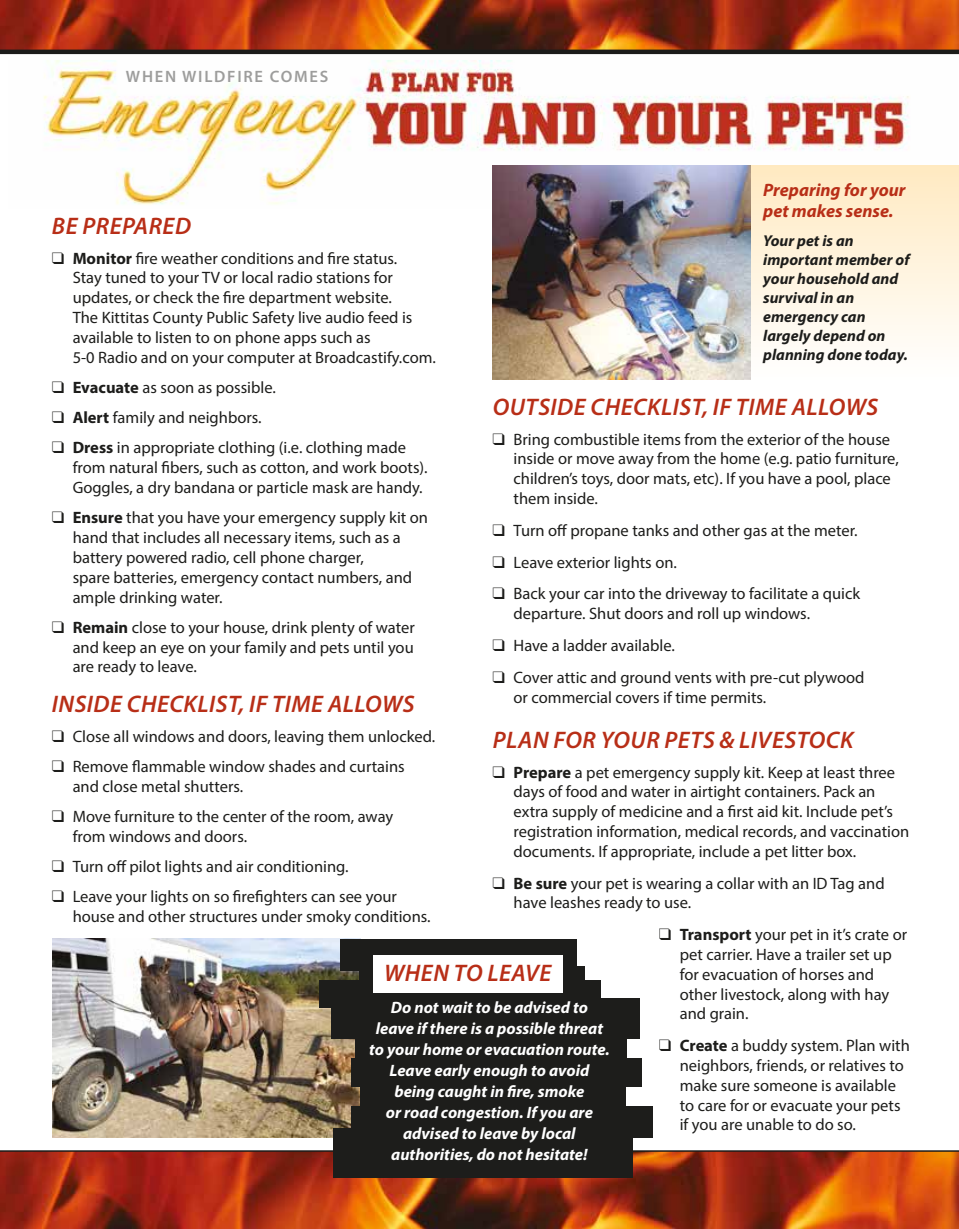
<style>
.page{position:relative;width:959px;height:1229px;background:#fff}
.page>*{position:absolute;margin:0;border:0;box-sizing:border-box;transform-origin:0 0}
.t1{font:italic 600 24px "Myriad Pro";letter-spacing:.02em;color:#b82e17}
.t2{font:italic 700 18px/21.6px "Myriad Pro";color:#b82e17}
.t3{font:16.5px/19.8px "Myriad Pro";color:#1d1d1b}
.t4{font:italic 700 16.5px/21px "Myriad Pro";color:#fff;text-align:center}
.t5{font:600 16.5px "Myriad Pro";letter-spacing:.105em;color:#9d9d9c}
.t6{font:italic 700 15.75px/18.9px "Myriad Pro";color:#1d1d1b}
.s1{font-weight:700}
</style>
<div class="page">
<img style="left:0;top:0;width:958px;height:50px">
<hr style="left:0;top:50px;width:958px;height:4px;background:#1d1d1b">
<img style="left:0;top:1151px;width:958px;height:77px">
<hr style="left:0;top:1150px;width:958px;height:1px;background:#1d1d1b">
<img style="left:43px;top:61px;width:867px;height:144px">
<img style="left:52px;top:938px;width:308px;height:199px">
<img style="left:492px;top:165px;width:259px;height:214px">
<div style="left:340px;top:938px;width:237px;height:32px;background:#1d1d1b"></div>
<div style="left:359px;top:965px;width:226px;height:22px;background:#1d1d1b"></div>
<div style="left:319px;top:980px;width:281px;height:27px;background:#1d1d1b"></div>
<div style="left:331px;top:998px;width:308px;height:40px;background:#1d1d1b"></div>
<div style="left:355px;top:1029px;width:272px;height:34px;background:#1d1d1b"></div>
<div style="left:351px;top:1058px;width:290px;height:29px;background:#1d1d1b"></div>
<div style="left:360px;top:1083px;width:265px;height:27px;background:#1d1d1b"></div>
<div style="left:351px;top:1105px;width:301px;height:32px;background:#1d1d1b"></div>
<div style="left:334px;top:1128px;width:299px;height:50px;background:#1d1d1b"></div>
<div style="left:373px;top:955px;width:189px;height:37px;background:#fff"></div>
<div style="left:751px;top:165px;width:207px;height:214px;background:linear-gradient(to bottom,#ffe9c1,#fffffe)"></div>
<p class="t5" style="left:126px;top:67px;width:204px">WHEN WILDFIRE COMES</p>
<p class="t2" style="left:763px;top:180px;width:144px">Preparing for your pet makes sense.</p>
<p class="t6" style="left:763px;top:232px;width:148px">Your pet is an important member of your household and survival in an emergency can largely depend on planning done today.</p>
<h1 class="t1" style="left:52px;top:211px;width:140px">BE PREPARED</h1>
<p class="t3" style="left:73px;top:249px;width:365px;text-indent:-21px">❑ <span class="s1">Monitor</span> fire weather conditions and fire status.<br>Stay tuned to your TV or local radio stations for updates, or check the fire department website.<br>The Kittitas County Public Safety live audio feed is available to listen to on phone apps such as<br>5-0 Radio and on your computer at Broadcastify.com.</p>
<p class="t3" style="left:52px;top:379px;width:226px">❑ <span class="s1">Evacuate</span> as soon as possible.</p>
<p class="t3" style="left:52px;top:409px;width:211px">❑ <span class="s1">Alert</span> family and neighbors.</p>
<p class="t3" style="left:73px;top:439px;width:356px;text-indent:-21px">❑ <span class="s1">Dress</span> in appropriate clothing (i.e. clothing made from natural fibers, such as cotton, and work boots).<br>Goggles, a dry bandana or particle mask are handy.</p>
<p class="t3" style="left:73px;top:509px;width:357px;text-indent:-21px">❑ <span class="s1">Ensure</span> that you have your emergency supply kit on hand that includes all necessary items, such as a battery powered radio, cell phone charger,<br>spare batteries, emergency contact numbers, and ample drinking water.</p>
<p class="t3" style="left:73px;top:619px;width:344px;text-align:justify;text-indent:-21px">❑ <span class="s1">Remain</span> close to your house, drink plenty of water and keep an eye on your family and pets until you are ready to leave.</p>
<h1 class="t1" style="left:52px;top:689px;width:364px">INSIDE CHECKLIST, IF TIME ALLOWS</h1>
<p class="t3" style="left:52px;top:727px;width:385px">❑ Close all windows and doors, leaving them unlocked.</p>
<p class="t3" style="left:73px;top:758px;width:333px;text-indent:-21px">❑ Remove flammable window shades and curtains and close metal shutters.</p>
<p class="t3" style="left:73px;top:808px;width:322px;text-indent:-21px">❑ Move furniture to the center of the room, away from windows and doors.</p>
<p class="t3" style="left:52px;top:858px;width:298px">❑ Turn off pilot lights and air conditioning.</p>
<p class="t3" style="left:73px;top:888px;width:359px;text-indent:-21px">❑ Leave your lights on so firefighters can see your house and other structures under smoky conditions.</p>
<h1 class="t1" style="left:493px;top:392px;width:387px">OUTSIDE CHECKLIST, IF TIME ALLOWS</h1>
<p class="t3" style="left:513px;top:430px;width:387px;text-indent:-21px">❑ Bring combustible items from the exterior of the house inside or move away from the home (e.g. patio furniture, children’s toys, door mats, etc). If you have a pool, place them inside.</p>
<p class="t3" style="left:492px;top:522px;width:366px">❑ Turn off propane tanks and other gas at the meter.</p>
<p class="t3" style="left:492px;top:553px;width:186px">❑ Leave exterior lights on.</p>
<p class="t3" style="left:513px;top:585px;width:348px;text-indent:-21px">❑ Back your car into the driveway to facilitate a quick departure. Shut doors and roll up windows.</p>
<p class="t3" style="left:492px;top:637px;width:184px">❑ Have a ladder available.</p>
<p class="t3" style="left:513px;top:668px;width:352px;text-indent:-21px">❑ Cover attic and ground vents with pre-cut plywood or commercial covers if time permits.</p>
<h1 class="t1" style="left:493px;top:725px;width:362px">PLAN FOR YOUR PETS &amp; LIVESTOCK</h1>
<p class="t3" style="left:513px;top:763px;width:397px;text-indent:-21px">❑ <span class="s1">Prepare</span> a pet emergency supply kit. Keep at least three days of food and water in airtight containers. Pack an extra supply of medicine and a first aid kit. Include pet’s registration information, medical records, and vaccination documents. If appropriate, include a pet litter box.</p>
<p class="t3" style="left:513px;top:874px;width:372px;text-indent:-21px">❑ <span class="s1">Be sure</span> your pet is wearing a collar with an ID Tag and have leashes ready to use.</p>
<p class="t3" style="left:679px;top:926px;width:229px;text-indent:-21px">❑ <span class="s1">Transport</span> your pet in it’s crate or pet carrier. Have a trailer set up for evacuation of horses and other livestock, along with hay and grain.</p>
<p class="t3" style="left:679px;top:1037px;width:232px;text-indent:-21px">❑ <span class="s1">Create</span> a buddy system. Plan with neighbors, friends, or relatives to make sure someone is available to care for or evacuate your pets if you are unable to do so.</p>
<h1 class="t1" style="left:384px;top:958px;width:169px">WHEN TO LEAVE</h1>
<p class="t4" style="left:369px;top:997px;width:242px">Do not wait to be advised to<br>leave if there is a possible threat to your home or evacuation route.<br>Leave early enough to avoid being caught in fire, smoke<br>or road congestion. If you are advised to leave by local authorities, do not hesitate!</p>
</div>
